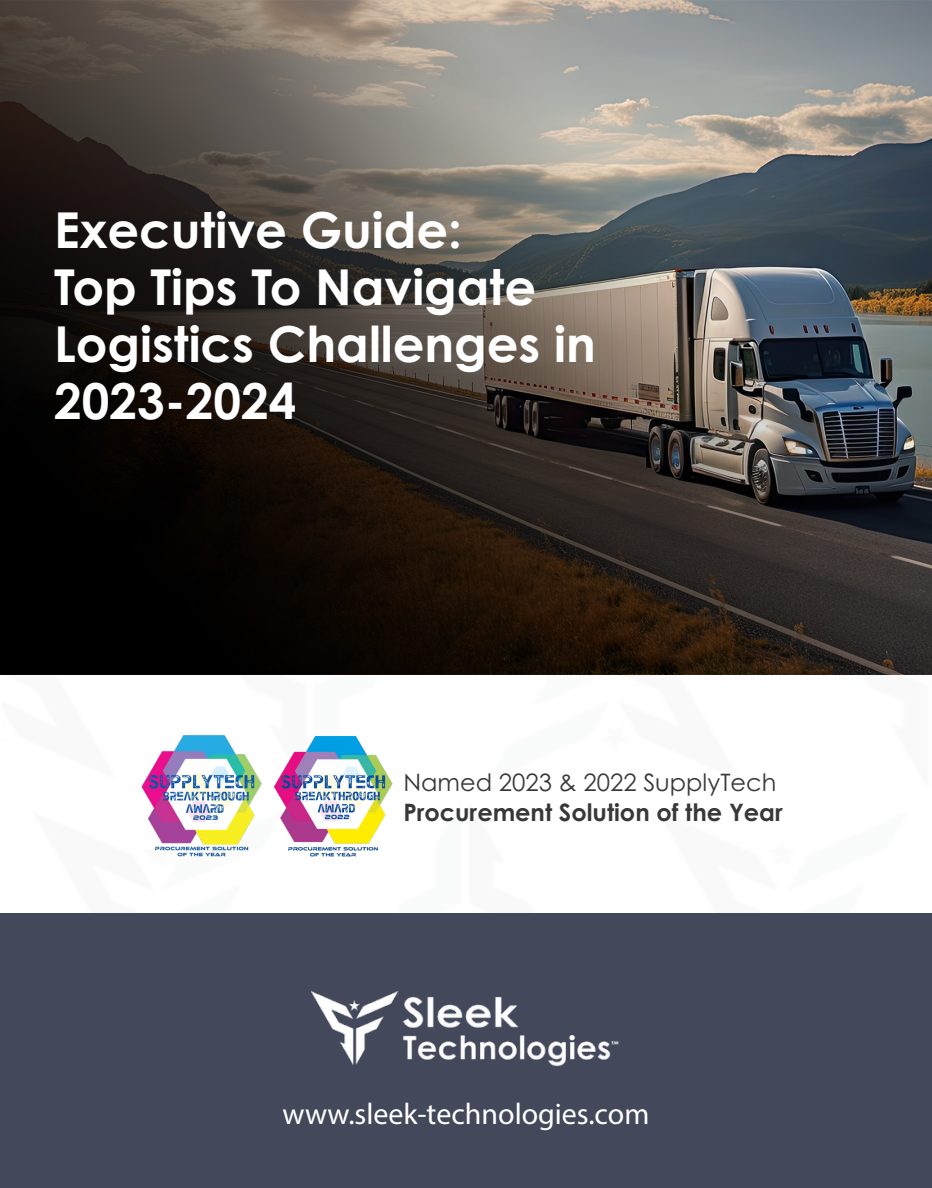
<style>
.page{position:relative;width:932px;height:1188px;background:#fff}
.page>*{position:absolute;margin:0;border:0;box-sizing:border-box;transform-origin:0 0}
.t1{font:700 49.5px/57px "Century Gothic Pro";color:#fff}
.t2{font:30px "Myriad Pro";color:#fff}
.t3{font:700 24px/30px "Century Gothic Pro";color:#383838}
.s1{font-weight:400}
</style>
<div class="page">
<div style="left:0;top:914px;width:932px;height:274px;background:#44485b"></div>
<img style="left:0;top:0;width:932px;height:674px">
<img style="left:274px;top:737px;width:119px;height:120px">
<img style="left:311px;top:990px;width:308px;height:77px">
<img style="left:141px;top:735px;width:121px;height:122px">
<p class="t1" style="left:54px;top:201px;width:543px">Executive Guide:<br>Top Tips To Navigate<br>Logistics Challenges in<br>2023-2024</p>
<p class="t3" style="left:403px;top:767px;width:381px"><span class="s1">Named 2023 &amp; 2022 SupplyTech<br></span>Procurement Solution of the Year</p>
<p class="t2" style="left:282px;top:1095px;width:368px">www.sleek-technologies.com</p>
</div>
